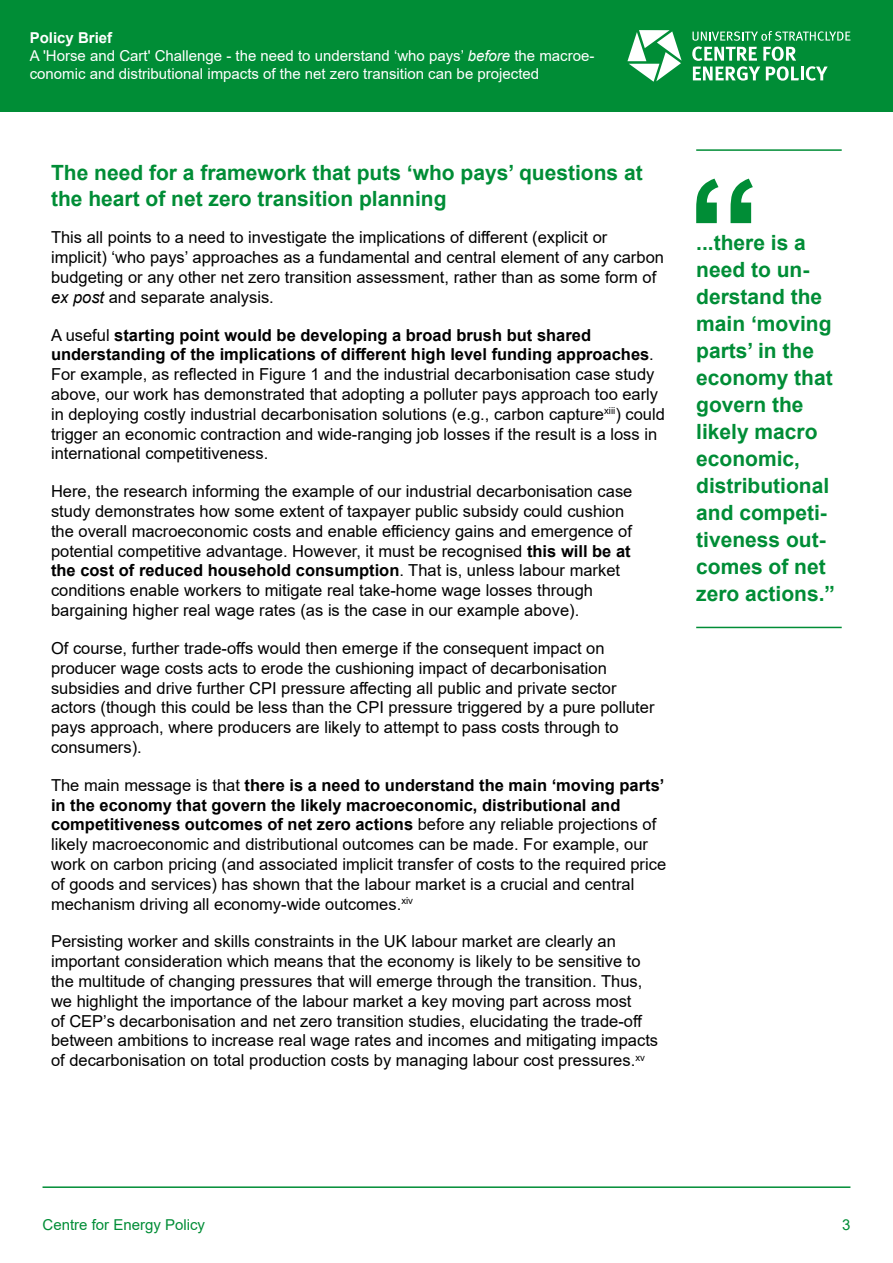
<style>
.page{position:relative;width:893px;height:1263px;background:#fff}
.page>*{position:absolute;margin:0;border:0;box-sizing:border-box;transform-origin:0 0}
.t1{font:21px/27px "Arial Bold MT2";color:#008d36}
.t2{font:16.5px/19.8px "Arial MT2";color:#000}
.t3{font:16.5px/19.8px "Arial";color:#000}
.t4{font:16.5px/19.8px "Arial Bold MT2";color:#000}
.t5{font:15px/18px "Arial MT2";color:#fff}
.t6{font:15px "Arial MT2";color:#008d36}
.t7{font:15px "Arial Bold MT2";color:#fff}
.s1{font-family:"Arial";font-style:italic}
.s2{font-family:"Arial MT2"}
.s3{font-weight:700}
.s4{font-family:"Arial Bold MT2"}
</style>
<div class="page">
<div style="left:0;top:0;width:893px;height:112px;background:#008d36"></div>
<hr style="left:43px;top:1186px;width:807px;height:2px;background:#008d36">
<svg style="left:692px;top:31px;width:158px;height:50px"></svg>
<svg style="left:627px;top:30px;width:55px;height:52px"></svg>
<hr style="left:696px;top:149px;width:146px;height:2px;background:#008d36">
<hr style="left:696px;top:627px;width:146px;height:1px;background:#008d36">
<svg style="left:696px;top:179px;width:57px;height:44px"></svg>
<p class="t7" style="left:30px;top:28px;width:84px">Policy Brief</p>
<p class="t5" style="left:30px;top:47px;width:566px">A 'Horse and Cart' Challenge - the need to understand ‘who pays’ <span class="s1">before</span> the macroe&shy;conomic and distributional impacts of the net zero transition can be projected</p>
<p class="t1" style="left:51px;top:161px;width:593px;line-height:25.2px">The need for a framework that puts ‘who pays’ questions at the heart of net zero transition planning</p>
<p class="t3" style="left:51px;top:228px;width:558px">This all points to a need to investigate the implications of different (explicit or</p>
<p class="t2" style="left:51px;top:247px;width:614px">implicit) ‘who pays’ approaches as a fundamental and central element of any carbon budgeting or any other net zero transition assessment, rather than as some form of <span class="s1">ex post</span> and separate analysis.</p>
<p class="t4" style="left:51px;top:325px;width:542px"><span class="s2">A useful</span> starting point would be developing a broad brush but shared</p>
<p class="t3" style="left:51px;top:345px;width:605px"><span class="s3">understanding of the implications of different high level funding approaches</span><span class="s2">.<br></span>For example, as reflected in Figure 1 and the industrial decarbonisation case study</p>
<p class="t2" style="left:51px;top:384px;width:615px">above, our work has demonstrated that adopting a polluter pays approach too early in deploying costly industrial decarbonisation solutions (e.g., carbon capture<sup>xiii</sup>) could trigger an economic contraction and wide-ranging job losses if the result is a loss in international competitiveness.</p>
<p class="t2" style="left:51px;top:481px;width:583px">Here, the research informing the example of our industrial decarbonisation case study demonstrates how some extent of taxpayer public subsidy could cushion</p>
<p class="t3" style="left:51px;top:521px;width:583px">the overall macroeconomic costs and enable efficiency gains and emergence of</p>
<p class="t2" style="left:51px;top:541px;width:581px">potential competitive advantage. However, it must be recognised <span class="s4">this will be at</span></p>
<p class="t4" style="left:51px;top:561px;width:571px">the cost of reduced household consumption<span class="s2">. That is, unless labour market</span></p>
<p class="t2" style="left:51px;top:580px;width:543px">conditions enable workers to mitigate real take-home wage losses through bargaining higher real wage rates (as is the case in our example above).</p>
<p class="t3" style="left:51px;top:638px;width:555px">Of course, further trade-offs would then emerge if the consequent impact on</p>
<p class="t2" style="left:51px;top:658px;width:557px">producer wage costs acts to erode the cushioning impact of decarbonisation</p>
<p class="t3" style="left:51px;top:678px;width:567px">subsidies and drive further CPI pressure affecting all public and private sector</p>
<p class="t2" style="left:51px;top:697px;width:605px">actors (though this could be less than the CPI pressure triggered by a pure polluter pays approach, where producers are likely to attempt to pass costs through to consumers).</p>
<p class="t4" style="left:51px;top:775px;width:615px"><span class="s2">The main message is that</span> there is a need to understand the main ‘moving parts’ in the economy that govern the likely macroeconomic, distributional and competitiveness outcomes of net zero actions <span class="s2">before any reliable projections of</span></p>
<p class="t2" style="left:51px;top:834px;width:617px">likely macroeconomic and distributional outcomes can be made. For example, our work on carbon pricing (and associated implicit transfer of costs to the required price of goods and services) has shown that the labour market is a crucial and central mechanism driving all economy-wide outcomes.<sup>xiv</sup></p>
<p class="t2" style="left:51px;top:931px;width:593px">Persisting worker and skills constraints in the UK labour market are clearly an important consideration which means that the economy is likely to be sensitive to the multitude of changing pressures that will emerge through the transition. Thus, we highlight the importance of the labour market a key moving part across most</p>
<p class="t3" style="left:51px;top:1011px;width:593px">of CEP’s decarbonisation and net zero transition studies, elucidating the trade-off</p>
<p class="t2" style="left:51px;top:1030px;width:609px">between ambitions to increase real wage rates and incomes and mitigating impacts of decarbonisation on total production costs by managing labour cost pressures.<sup>xv</sup></p>
<p class="t1" style="left:696px;top:229px;width:140px">...there is a need to un&shy;derstand the main ‘moving parts’ in the economy that govern the likely macro economic, distributional and competi&shy;tiveness out&shy;comes of net zero actions.”</p>
<p class="t6" style="left:43px;top:1214px;width:164px">Centre for Energy Policy</p>
<p class="t6" style="left:842px;top:1214px;width:10px">3</p>
</div>
